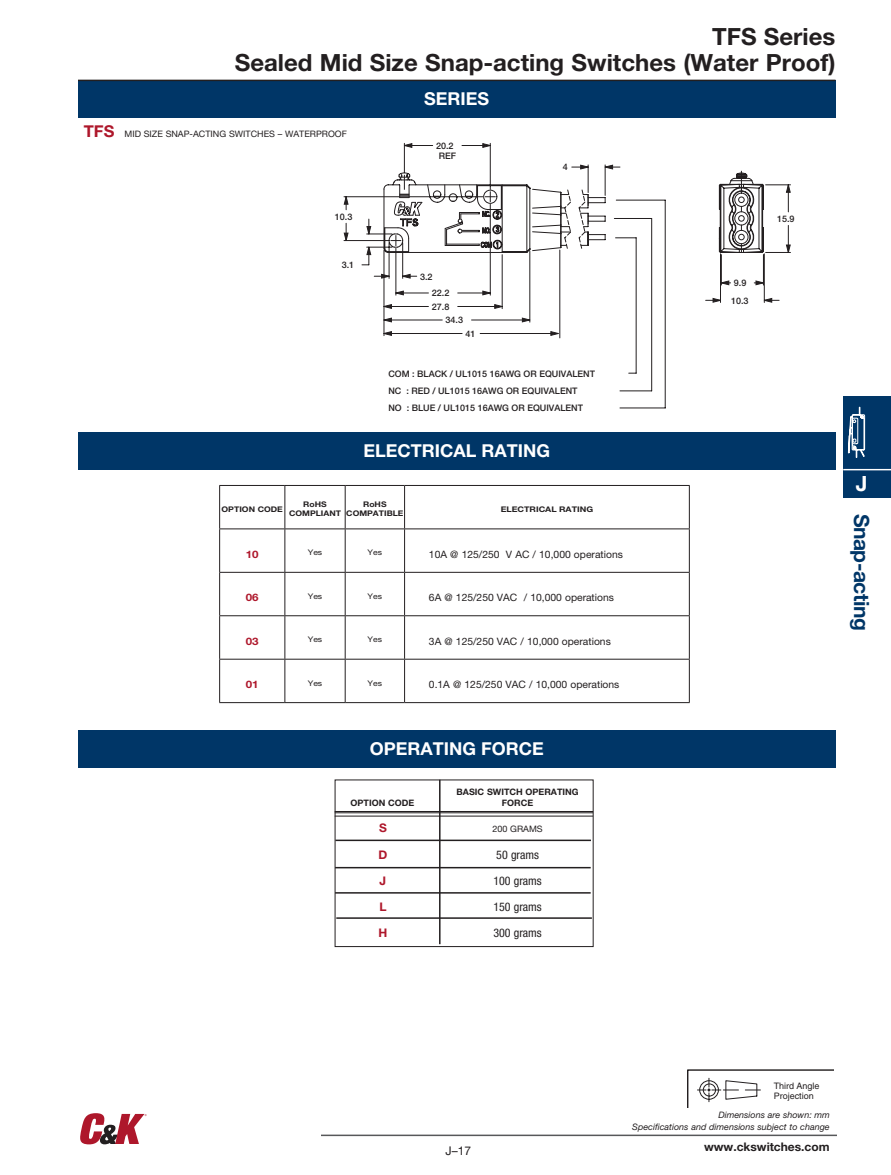
<style>
.page{position:relative;width:891px;height:1175px;background:#fff}
.page>*{position:absolute;margin:0;border:0;box-sizing:border-box;transform-origin:0 0}
.Page_head_left{font:700 23.7px "Helvetica Neue LT Std";color:#231f20}
.t1{font:700 21px "Helvetica Neue";letter-spacing:-.025em;color:#003667}
.t2{font:700 21px "Helvetica Neue";color:#fff}
.Category_head_-_wht{font:700 17.85px "Helvetica Neue LT Std";color:#fff}
.t3{font:12px "Helvetica Neue LT Std";color:#231f20}
.t4{font:condensed 11.85px "Helvetica Neue LT Std";color:#231f20}
.footer-url{font:700 11.85px "Helvetica Neue LT Std";color:#231f20}
.t5{font:700 11.85px "Helvetica Neue LT Std";color:#ae172b}
.Main_trow{font:700 10.35px "Helvetica Neue LT Std";color:#ae172b;scale:1.12 1}
.Spec{font:10.2px "Helvetica Neue LT Std";color:#231f20}
.t6{font:500 9px/17px "Helvetica Neue";color:#231f20;text-align:center}
.footer-dim{font:italic 8.85px/11.9px "Helvetica Neue LT Std";color:#231f20;text-align:right}
.Main_head{font:8.85px "Helvetica Neue LT Std";color:#231f20}
.t7{font:700 8.85px "Helvetica Neue LT Std";color:#231f20}
.t8{font:8.85px/10.6px "Helvetica";color:#231f20}
.Main_tcol{font:700 7.8px/9px "Helvetica Neue LT Std";color:#231f20;text-align:center;scale:1.11 1}
.t9{font:7.8px "Helvetica Neue LT Std";color:#231f20;scale:1.11 1}
.Main_tcol-2{font:700 7.8px "Helvetica Neue LT Std";color:#231f20;scale:1.15 1}
.Main_tcol-3{font:700 7.8px "Helvetica Neue LT Std";color:#231f20;scale:1.12 1}
.s1{font-weight:700;font-size:16.35px;color:#ae172b}
</style>
<div class="page">
<svg style="left:343px;top:143px;width:437px;height:266px"></svg>
<svg style="left:383px;top:164px;width:408px;height:89px"></svg>
<div style="left:844px;top:395px;width:47px;height:102px;background:#003667"></div>
<hr style="left:844px;top:469px;width:47px;height:1px;background:#fff">
<svg style="left:848px;top:406px;width:17px;height:52px"></svg>
<hr style="left:321px;top:1134px;width:516px;height:2px;background:#57585a">
<svg style="left:80px;top:1113px;width:67px;height:31px"></svg>
<div style="left:78px;top:80px;width:758px;height:37px;background:#003667"></div>
<div style="left:78px;top:730px;width:758px;height:37px;background:#003667"></div>
<div style="left:78px;top:432px;width:758px;height:37px;background:#003667"></div>
<hr style="left:78px;top:80px;width:758px;height:1px;background:#231f20">
<svg style="left:220px;top:486px;width:469px;height:216px"></svg>
<hr style="left:219px;top:485px;width:66px;height:1px;background:#231f20">
<hr style="left:219px;top:486px;width:1px;height:42px;background:#231f20">
<hr style="left:285px;top:485px;width:60px;height:1px;background:#231f20">
<hr style="left:285px;top:486px;width:1px;height:42px;background:#231f20">
<hr style="left:345px;top:485px;width:60px;height:1px;background:#231f20">
<hr style="left:345px;top:486px;width:1px;height:42px;background:#231f20">
<hr style="left:405px;top:485px;width:285px;height:1px;background:#231f20">
<hr style="left:404px;top:486px;width:1px;height:42px;background:#231f20">
<hr style="left:689px;top:486px;width:1px;height:42px;background:#231f20">
<hr style="left:219px;top:528px;width:66px;height:1px;background:#231f20">
<hr style="left:219px;top:529px;width:1px;height:43px;background:#231f20">
<hr style="left:285px;top:528px;width:60px;height:1px;background:#231f20">
<hr style="left:285px;top:529px;width:1px;height:43px;background:#231f20">
<hr style="left:345px;top:528px;width:60px;height:1px;background:#231f20">
<hr style="left:345px;top:529px;width:1px;height:43px;background:#231f20">
<hr style="left:405px;top:528px;width:285px;height:1px;background:#231f20">
<hr style="left:404px;top:529px;width:1px;height:43px;background:#231f20">
<hr style="left:689px;top:529px;width:1px;height:43px;background:#231f20">
<hr style="left:219px;top:572px;width:66px;height:1px;background:#231f20">
<hr style="left:219px;top:572px;width:1px;height:43px;background:#231f20">
<hr style="left:285px;top:572px;width:60px;height:1px;background:#231f20">
<hr style="left:285px;top:572px;width:1px;height:43px;background:#231f20">
<hr style="left:345px;top:572px;width:60px;height:1px;background:#231f20">
<hr style="left:345px;top:572px;width:1px;height:43px;background:#231f20">
<hr style="left:405px;top:572px;width:285px;height:1px;background:#231f20">
<hr style="left:404px;top:572px;width:1px;height:43px;background:#231f20">
<hr style="left:689px;top:572px;width:1px;height:43px;background:#231f20">
<hr style="left:219px;top:615px;width:66px;height:1px;background:#231f20">
<hr style="left:219px;top:616px;width:1px;height:43px;background:#231f20">
<hr style="left:285px;top:615px;width:60px;height:1px;background:#231f20">
<hr style="left:285px;top:616px;width:1px;height:43px;background:#231f20">
<hr style="left:345px;top:615px;width:60px;height:1px;background:#231f20">
<hr style="left:345px;top:616px;width:1px;height:43px;background:#231f20">
<hr style="left:405px;top:615px;width:285px;height:1px;background:#231f20">
<hr style="left:404px;top:616px;width:1px;height:43px;background:#231f20">
<hr style="left:689px;top:616px;width:1px;height:43px;background:#231f20">
<hr style="left:219px;top:659px;width:66px;height:1px;background:#231f20">
<hr style="left:219px;top:659px;width:1px;height:43px;background:#231f20">
<hr style="left:285px;top:659px;width:60px;height:1px;background:#231f20">
<hr style="left:285px;top:659px;width:1px;height:43px;background:#231f20">
<hr style="left:345px;top:659px;width:60px;height:1px;background:#231f20">
<hr style="left:345px;top:659px;width:1px;height:43px;background:#231f20">
<hr style="left:405px;top:659px;width:285px;height:1px;background:#231f20">
<hr style="left:404px;top:659px;width:1px;height:43px;background:#231f20">
<hr style="left:689px;top:659px;width:1px;height:43px;background:#231f20">
<hr style="left:219px;top:702px;width:66px;height:1px;background:#231f20">
<hr style="left:285px;top:702px;width:60px;height:1px;background:#231f20">
<hr style="left:345px;top:702px;width:60px;height:1px;background:#231f20">
<hr style="left:405px;top:702px;width:285px;height:1px;background:#231f20">
<div style="left:335px;top:779px;width:259px;height:168px;border:1px solid #231f20"></div>
<hr style="left:335px;top:812px;width:258px;height:1px;background:#231f20">
<hr style="left:335px;top:815px;width:258px;height:1px;background:#231f20">
<hr style="left:335px;top:811px;width:258px;height:1px;background:#231f20">
<hr style="left:335px;top:839px;width:256px;height:2px;background:#231f20">
<hr style="left:335px;top:867px;width:256px;height:1px;background:#231f20">
<hr style="left:335px;top:892px;width:256px;height:1px;background:#231f20">
<hr style="left:336px;top:917px;width:256px;height:1px;background:#231f20">
<hr style="left:439px;top:779px;width:2px;height:165px;background:#231f20">
<svg style="left:687px;top:1069px;width:147px;height:38px"></svg>
<p class="Page_head_left" style="left:712px;top:22px;width:125px">TFS Series</p>
<p class="Page_head_left" style="left:235px;top:48px;width:602px">Sealed Mid Size Snap-acting Switches (Water Proof)</p>
<p class="Category_head_-_wht" style="left:424px;top:88px;width:66px">SERIES</p>
<p class="Main_head" style="left:84px;top:128px;width:265px"><span class="s1">TFS</span> MID SIZE SNAP-ACTING SWITCHES – WATERPROOF</p>
<p class="t6" style="left:436px;top:140px;width:22px;line-height:10.2px">20.2<br>REF</p>
<p class="t6" style="left:563px;top:159px;width:7px">4</p>
<p class="t6" style="left:335px;top:208px;width:19px">10.3</p>
<p class="t6" style="left:342px;top:256px;width:14px">3.1</p>
<p class="t6" style="left:420px;top:268px;width:14px">3.2</p>
<p class="t6" style="left:432px;top:284px;width:19px">22.2</p>
<p class="t6" style="left:432px;top:298px;width:19px">27.8</p>
<p class="t6" style="left:446px;top:311px;width:19px">34.3</p>
<p class="t6" style="left:466px;top:325px;width:12px">41</p>
<p class="t6" style="left:388px;top:365px;width:208px;text-align:left">COM : BLACK / UL1015 16AWG OR EQUIVALENT<br>NC : RED / UL1015 16AWG OR EQUIVALENT<br>NO : BLUE / UL1015 16AWG OR EQUIVALENT</p>
<p class="Category_head_-_wht" style="left:363px;top:439px;width:188px">ELECTRICAL RATING</p>
<p class="Main_tcol-3" style="left:222px;top:504px;width:56px">OPTION CODE</p>
<p class="Main_tcol" style="left:289px;top:500px;width:48px">RoHS<br>COMPLIANT</p>
<p class="Main_tcol" style="left:346px;top:500px;width:53px">RoHS<br>COMPATIBLE</p>
<p class="Main_tcol-2" style="left:501px;top:504px;width:82px">ELECTRICAL RATING</p>
<p class="Main_trow" style="left:246px;top:547px;width:13px">10</p>
<p class="t9" style="left:308px;top:548px;width:15px">Yes</p>
<p class="t9" style="left:368px;top:548px;width:15px">Yes</p>
<p class="Spec" style="left:429px;top:548px;width:195px">10A @ 125/250 V AC / 10,000 operations</p>
<p class="Main_trow" style="left:246px;top:591px;width:13px">06</p>
<p class="t9" style="left:308px;top:591px;width:15px">Yes</p>
<p class="t9" style="left:368px;top:591px;width:15px">Yes</p>
<p class="Spec" style="left:429px;top:591px;width:187px">6A @ 125/250 VAC / 10,000 operations</p>
<p class="Main_trow" style="left:246px;top:634px;width:13px">03</p>
<p class="t9" style="left:308px;top:634px;width:15px">Yes</p>
<p class="t9" style="left:368px;top:634px;width:15px">Yes</p>
<p class="Spec" style="left:429px;top:635px;width:183px">3A @ 125/250 VAC / 10,000 operations</p>
<p class="Main_trow" style="left:246px;top:678px;width:13px">01</p>
<p class="t9" style="left:308px;top:678px;width:15px">Yes</p>
<p class="t9" style="left:368px;top:678px;width:15px">Yes</p>
<p class="Spec" style="left:429px;top:678px;width:192px">0.1A @ 125/250 VAC / 10,000 operations</p>
<p class="t6" style="left:734px;top:274px;width:14px">9.9</p>
<p class="t6" style="left:731px;top:292px;width:19px">10.3</p>
<p class="t6" style="left:777px;top:210px;width:19px">15.9</p>
<p class="t2" style="left:856px;top:471px;width:13px">J</p>
<p class="t1" style="left:875px;top:514px;width:118px;rotate:90deg">Snap-acting</p>
<p class="Category_head_-_wht" style="left:370px;top:738px;width:175px">OPERATING FORCE</p>
<p class="t7" style="left:457px;top:786px;width:124px">BASIC SWITCH OPERATING</p>
<p class="t7" style="left:351px;top:797px;width:65px">OPTION CODE</p>
<p class="t7" style="left:502px;top:797px;width:33px">FORCE</p>
<p class="t5" style="left:379px;top:820px;width:9px">S</p>
<p class="Main_head" style="left:493px;top:824px;width:52px">200 GRAMS</p>
<p class="t5" style="left:379px;top:847px;width:10px">D</p>
<p class="t4" style="left:496px;top:847px;width:44px">50 grams</p>
<p class="t5" style="left:380px;top:873px;width:8px">J</p>
<p class="t4" style="left:493px;top:873px;width:50px">100 grams</p>
<p class="t5" style="left:379px;top:899px;width:9px">L</p>
<p class="t4" style="left:493px;top:900px;width:50px">150 grams</p>
<p class="t5" style="left:379px;top:925px;width:10px">H</p>
<p class="t4" style="left:493px;top:926px;width:50px">300 grams</p>
<p class="t3" style="left:445px;top:1143px;width:27px">J–17</p>
<p class="t8" style="left:774px;top:1080px;width:47px">Third Angle<br>Projection</p>
<p class="footer-dim" style="left:632px;top:1108px;width:199px">Dimensions are shown: mm<br>Specifications and dimensions subject to change</p>
<p class="footer-url" style="left:704px;top:1139px;width:127px">www.ckswitches.com</p>
</div>
